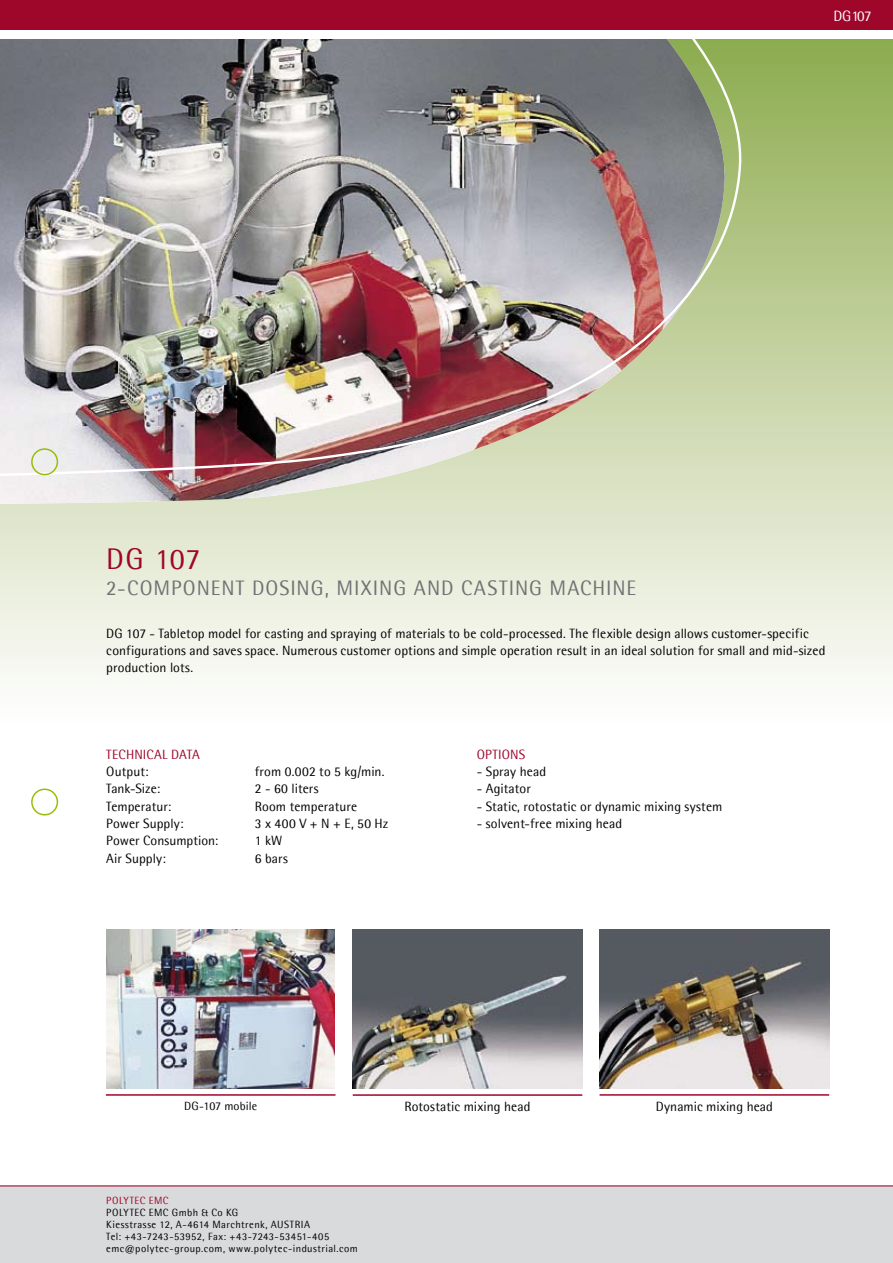
<style>
.page{position:relative;width:893px;height:1263px;background:#fff}
.page>*{position:absolute;margin:0;border:0;box-sizing:border-box;transform-origin:0 0}
.t1{font:30px "Agfa Rotis Semisans";color:#9e062a}
.t2{font:21px "Agfa Rotis Semisans";color:#707173}
.t3{font:15px "Agfa Rotis Semisans";letter-spacing:-.02em;color:#fff}
.t4{font:13.5px/17.2px "Agfa Rotis Semisans";letter-spacing:.005em;color:#000}
.t5{font:13.5px "Agfa Rotis Semisans";letter-spacing:.01em;color:#9e062a}
.t6{font:12px "Agfa Rotis Semisans";letter-spacing:.005em;color:#000}
.t7{font:10.5px/12px "Agfa Rotis Semisans";letter-spacing:.045em;color:#000}
.t8{font:10.5px "Agfa Rotis Semisans";letter-spacing:.045em;color:#9e062a}
</style>
<div class="page">
<div style="left:0;top:1185px;width:893px;height:78px;background:#d9dadb"></div>
<div style="left:0;top:0;width:893px;height:768px;background:linear-gradient(to bottom,#89a848,#fff)"></div>
<img style="left:0;top:477px;width:726px;height:27px">
<img style="left:0;top:38px;width:746px;height:439px">
<div style="left:0;top:0;width:893px;height:38px;background:#fff"></div>
<div style="left:0;top:0;width:893px;height:30px;background:#9e062a"></div>
<hr style="left:106px;top:1094px;width:229px;height:2px;background:#9e062a">
<hr style="left:353px;top:1094px;width:229px;height:2px;background:#9e062a">
<hr style="left:600px;top:1094px;width:229px;height:2px;background:#9e062a">
<img style="left:600px;top:930px;width:229px;height:158px">
<img style="left:106px;top:930px;width:228px;height:159px">
<img style="left:353px;top:930px;width:229px;height:159px">
<div style="left:31px;top:448px;width:27px;height:27px;border:2px solid #97be0d;border-radius:50%"></div>
<div style="left:31px;top:788px;width:27px;height:27px;border:2px solid #97be0d;border-radius:50%"></div>
<p class="t3" style="left:833px;top:7px;width:40px">DG107</p>
<h1 class="t1" style="left:106px;top:541px;width:96px">DG 107</h1>
<h2 class="t2" style="left:106px;top:575px;width:35px">2-component</h2>
<h2 class="t2" style="left:252px;top:575px;width:13px">dosing</h2>
<h2 class="t2" style="left:325px;top:575px;width:60px">, mixing</h2>
<h2 class="t2" style="left:414px;top:575px;width:14px">and</h2>
<h2 class="t2" style="left:461px;top:575px;width:13px">casting</h2>
<h2 class="t2" style="left:550px;top:575px;width:15px">mac</h2>
<h2 class="t2" style="left:593px;top:575px;width:24px">hine</h2>
<p class="t4" style="left:106px;top:624px;width:721px">DG 107 - Tabletop model for casting and spraying of materials to be cold-processed. The flexible design allows customer-specific configurations and saves space. Numerous customer options and simple operation result in an ideal solution for small and mid-sized production lots.</p>
<p class="t5" style="left:106px;top:746px;width:95px">TECH NICAL DATA</p>
<p class="t4" style="left:106px;top:763px;width:44px">Output:</p>
<p class="t4" style="left:255px;top:763px;width:131px">from 0.002 to 5 kg/min.</p>
<p class="t4" style="left:106px;top:780px;width:55px">Tank-Size:</p>
<p class="t4" style="left:255px;top:780px;width:65px">2 - 60 liters</p>
<p class="t4" style="left:106px;top:797px;width:67px">Temperatur:</p>
<p class="t4" style="left:255px;top:797px;width:104px">Room temperature</p>
<p class="t4" style="left:106px;top:815px;width:79px">Power Supply:</p>
<p class="t4" style="left:255px;top:815px;width:135px">3 x 400 V + N + E, 50 Hz</p>
<p class="t4" style="left:106px;top:832px;width:114px">Power Consumption:</p>
<p class="t4" style="left:255px;top:832px;width:29px">1 kW</p>
<p class="t4" style="left:106px;top:849px;width:61px">Air Supply:</p>
<p class="t4" style="left:255px;top:849px;width:35px">6 bars</p>
<p class="t5" style="left:477px;top:746px;width:50px">OPTIONS</p>
<p class="t4" style="left:477px;top:763px;width:71px">- Spray head</p>
<p class="t4" style="left:477px;top:780px;width:56px">- Agitator</p>
<p class="t4" style="left:477px;top:797px;width:247px">- Static, rotostatic or dynamic mixing system</p>
<p class="t4" style="left:477px;top:815px;width:147px">- solvent-free mixing head</p>
<p class="t6" style="left:184px;top:1099px;width:74px">DG-107 mobile</p>
<p class="t4" style="left:404px;top:1098px;width:128px">Rotostatic mixing head</p>
<p class="t4" style="left:656px;top:1098px;width:119px">Dynamic mixing head</p>
<p class="t8" style="left:106px;top:1194px;width:64px">POLYTEC EMC</p>
<p class="t7" style="left:106px;top:1206px;width:253px">POLYTEC EMC Gmbh &amp; Co KG<br>Kiesstrasse 12, A-4614 Marchtrenk, AUSTRIA<br>Tel: +43-7243-53952, Fax: +43-7243-53451-405 emc@polytec-group.com, www.polytec-industrial.com</p>
</div>
